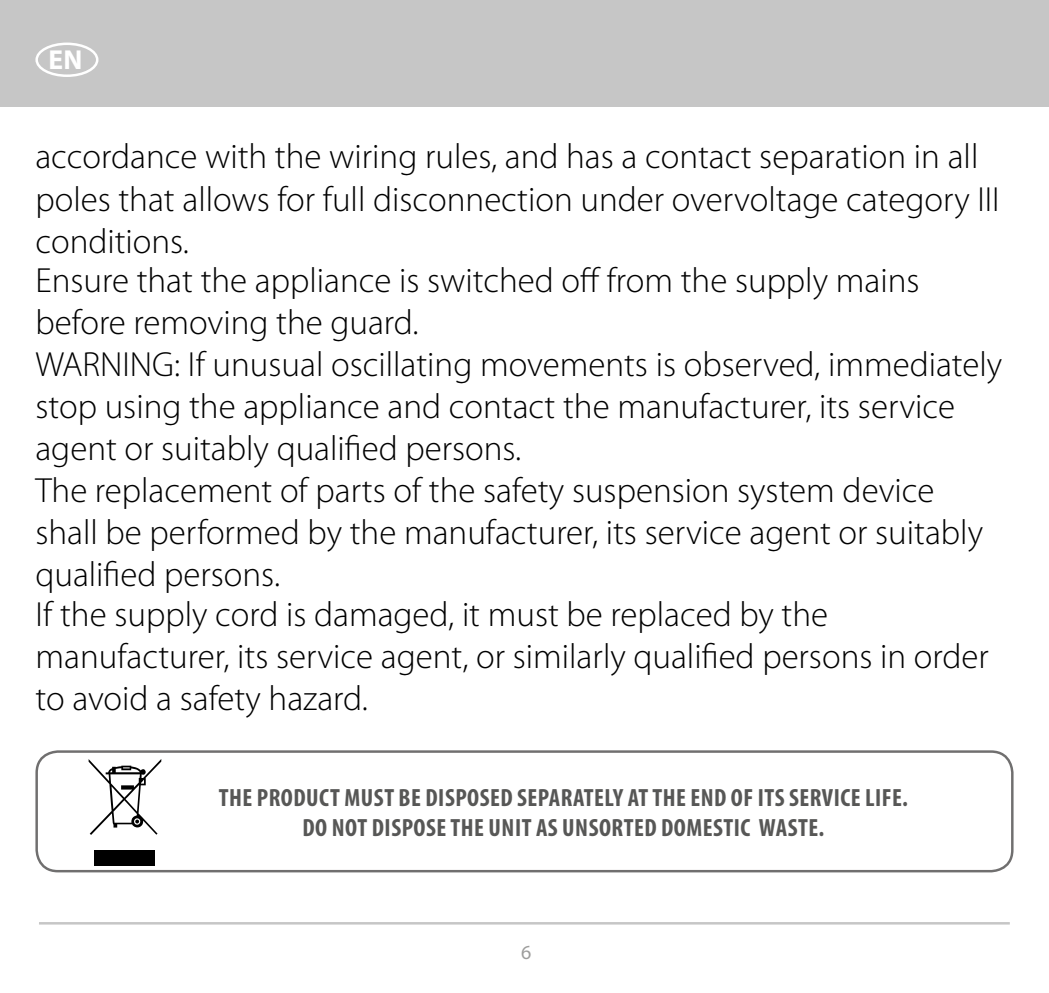
<style>
.page{position:relative;width:1049px;height:993px;background:#fff}
.page>*{position:absolute;margin:0;border:0;box-sizing:border-box;transform-origin:0 0}
.t1{font:300 35px/41.8px "Myriad Pro";color:#000}
.t2{font:700 27.5px "Myriad Pro";color:#fff}
.t3{font:700 condensed 25px/30px "Myriad Pro";letter-spacing:.02em;color:#575756;text-align:center}
.t4{font:20px "Myriad Pro";color:#9d9d9c}
</style>
<div class="page">
<div style="left:0;top:0;width:1049px;height:106px;background:#c6c6c6"></div>
<div style="left:35px;top:43px;width:63px;height:34px;border:2px solid #fff;border-radius:50%"></div>
<hr style="left:39px;top:921px;width:971px;height:3px;background:#c6c6c6">
<div style="left:35px;top:750px;width:978px;height:122px;border:2px solid #706f6f;border-radius:21px"></div>
<svg style="left:89px;top:759px;width:72px;height:75px"></svg>
<div style="left:95px;top:849px;width:60px;height:16px;background:#000"></div>
<p class="t2" style="left:48px;top:42px;width:36px">EN</p>
<p class="t1" style="left:35px;top:136px;width:966px">accordance with the wiring rules, and has a contact separation in all poles that allows for full disconnection under overvoltage category III conditions.</p>
<p class="t1" style="left:35px;top:259px;width:968px">Ensure that the appliance is switched off from the supply mains before removing the guard.<br>WARNING: If unusual oscillating movements is observed, immediately stop using the appliance and contact the manufacturer, its service agent or suitably qualified persons.<br>The replacement of parts of the safety suspension system device shall be performed by the manufacturer, its service agent or suitably qualified persons.<br>If the supply cord is damaged, it must be replaced by the manufacturer, its service agent, or similarly qualified persons in order to avoid a safety hazard.</p>
<p class="t3" style="left:219px;top:781px;width:691px">THE PRODUCT MUST BE DISPOSED SEPARATELY AT THE END OF ITS SERVICE LIFE.<br>DO NOT DISPOSE THE UNIT AS UNSORTED DOMESTIC WASTE.</p>
<p class="t4" style="left:521px;top:939px;width:12px">6</p>
</div>
